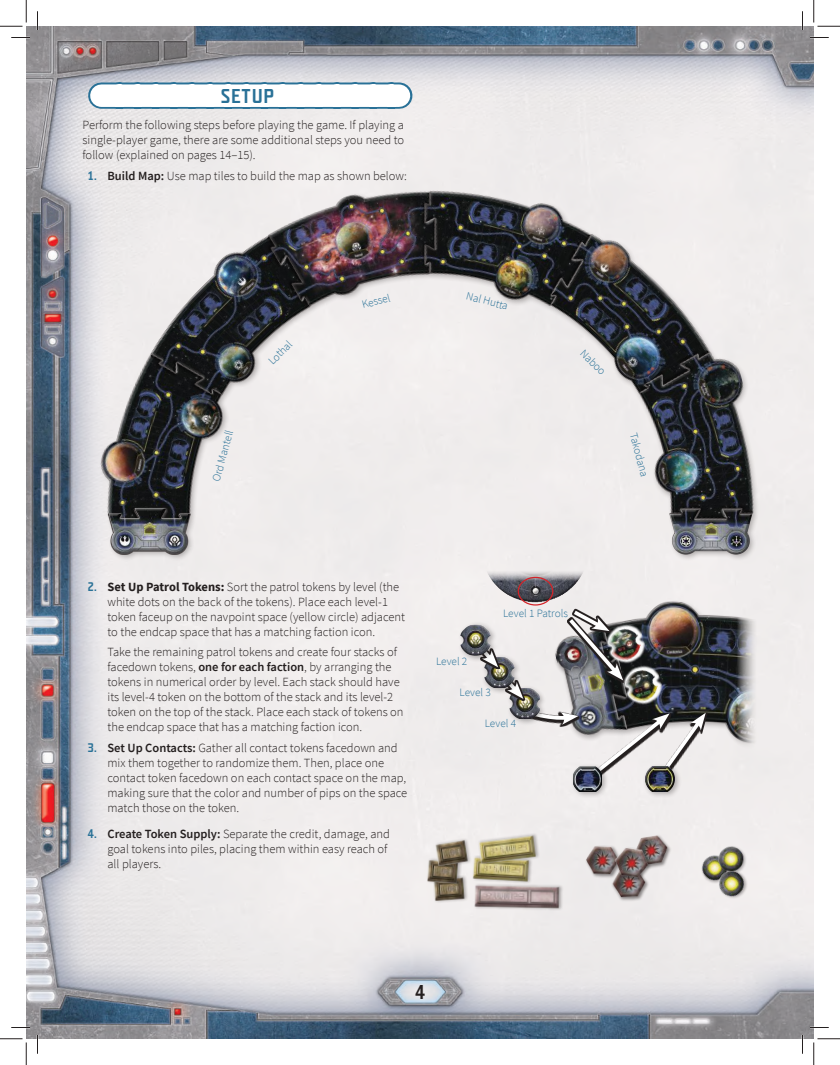
<style>
.page{position:relative;width:840px;height:1065px;background:#fff}
.page>*{position:absolute;margin:0;border:0;box-sizing:border-box;transform-origin:0 0}
.t1{font:20px "Teuton Fett";letter-spacing:.04em;color:#297197}
.t2{font:20px "Teuton Fett";color:#241f1f}
.t3{font:300 12.5px/15px "Source Sans Pro";color:#241f1f}
.t4{font:300 11.25px "Source Sans Pro";color:#297197}
.s1{font-family:"Teuton Fett";font-weight:400;color:#297197}
.s2{font-weight:600}
.s3{font-weight:700}
</style>
<div class="page">
<img style="left:26px;top:26px;width:788px;height:1013px">
<img style="left:688px;top:842px;width:7px;height:53px">
<div style="left:587px;top:586px;width:171px;height:11px;background:#f0eded"></div>
<svg style="left:101px;top:82px;width:298px;height:27px"></svg>
<div style="left:481px;top:654px;width:40px;height:41px;background:#241f1f;opacity:.33"></div>
<div style="left:483px;top:654px;width:34px;height:29px;background:#fff;opacity:.55"></div>
<div style="left:482px;top:662px;width:35px;height:28px;background:#241f1f;opacity:.45"></div>
<svg style="left:480px;top:648px;width:20px;height:21px"></svg>
<svg style="left:479px;top:647px;width:19px;height:20px"></svg>
<div style="left:457px;top:621px;width:40px;height:42px;background:#241f1f;opacity:.33"></div>
<div style="left:459px;top:622px;width:34px;height:29px;background:#fff;opacity:.55"></div>
<div style="left:458px;top:629px;width:35px;height:29px;background:#241f1f;opacity:.45"></div>
<img style="left:706px;top:857px;width:53px;height:53px">
<img style="left:607px;top:901px;width:45px;height:2px">
<img style="left:471px;top:880px;width:93px;height:31px">
<img style="left:423px;top:854px;width:2px;height:32px">
<img style="left:475px;top:830px;width:66px;height:1px">
<svg style="left:425px;top:831px;width:138px;height:79px;background:#bcb3a5"></svg>
<img style="left:580px;top:842px;width:2px;height:38px">
<img style="left:627px;top:829px;width:49px;height:43px">
<svg style="left:582px;top:831px;width:92px;height:70px;background:#baafaf"></svg>
<img style="left:710px;top:838px;width:43px;height:4px">
<svg style="left:695px;top:842px;width:59px;height:61px;background:#c3c0b2"></svg>
<img style="left:505px;top:597px;width:253px;height:206px">
<img style="left:666px;top:545px;width:90px;height:17px">
<div style="left:673px;top:508px;width:82px;height:49px;background:#241f1f;opacity:.45"></div>
<img style="left:462px;top:161px;width:141px;height:10px">
<img style="left:612px;top:338px;width:171px;height:207px">
<div style="left:254px;top:161px;width:208px;height:10px;background:#f1eeee"></div>
<img style="left:77px;top:339px;width:172px;height:208px">
<svg style="left:85px;top:171px;width:693px;height:368px;background:#b6b4b5"></svg>
<img style="left:59px;top:467px;width:181px;height:129px">
<div style="left:106px;top:506px;width:86px;height:45px;background:#fff;opacity:.55"></div>
<div style="left:111px;top:507px;width:81px;height:50px;background:#241f1f;opacity:.45"></div>
<div style="left:484px;top:569px;width:102px;height:13px;background:#f3f0ef"></div>
<div style="left:487px;top:569px;width:100px;height:35px;background:#241f1f;opacity:.45"></div>
<div style="left:518px;top:577px;width:35px;height:29px;border:1px solid #d42429;border-radius:50%"></div>
<svg style="left:11px;top:37px;width:19px;height:1px"></svg>
<svg style="left:810px;top:37px;width:19px;height:1px"></svg>
<svg style="left:11px;top:1027px;width:19px;height:1px"></svg>
<svg style="left:810px;top:1027px;width:19px;height:1px"></svg>
<svg style="left:37px;top:11px;width:1px;height:19px"></svg>
<svg style="left:37px;top:1035px;width:1px;height:19px"></svg>
<svg style="left:802px;top:11px;width:1px;height:19px"></svg>
<svg style="left:802px;top:1035px;width:1px;height:19px"></svg>
<svg style="left:0;top:0;width:27px;height:27px"></svg>
<svg style="left:0;top:1039px;width:27px;height:26px"></svg>
<svg style="left:814px;top:0;width:26px;height:27px"></svg>
<svg style="left:814px;top:1039px;width:26px;height:26px"></svg>
<h1 class="t1" style="left:221px;top:86px;width:55px">SETUP</h1>
<p class="t3" style="left:82px;top:118px;width:323px;text-align:justify">Perform the following steps before playing the game. If playing a single-player game, there are some additional steps you need to follow (explained on pages 14–15).</p>
<p class="t3" style="left:88px;top:168px;width:321px"><span class="s1">1.</span> <span class="s2">Build Map:</span> Use map tiles to build the map as shown below:</p>
<p class="t4" style="left:209px;top:479px;width:54px;rotate:-75deg">Ord Mantell</p>
<p class="t4" style="left:265px;top:358px;width:30px;rotate:-45deg">Lothal</p>
<p class="t4" style="left:360px;top:298px;width:30px;rotate:-15deg">Kessel</p>
<p class="t4" style="left:468px;top:289px;width:44px;rotate:15deg">Nal Hutta</p>
<p class="t4" style="left:587px;top:346px;width:32px;rotate:45deg">Naboo</p>
<p class="t4" style="left:640px;top:431px;width:46px;rotate:75deg">Takodana</p>
<p class="t3" style="left:108px;top:579px;width:299px;text-indent:-20px"><span class="s1">2.</span> <span class="s3">Set Up Patrol Tokens:</span> Sort the patrol tokens by level (the white dots on the back of the tokens). Place each level-1 token faceup on the navpoint space (yellow circle) adjacent to the endcap space that has a matching faction icon.</p>
<p class="t3" style="left:108px;top:645px;width:298px">Take the remaining patrol tokens and create four stacks of facedown tokens, <span class="s2">one for each faction</span>, by arranging the tokens in numerical order by level. Each stack should have its level-4 token on the bottom of the stack and its level-2 token on the top of the stack. Place each stack of tokens on the endcap space that has a matching faction icon.</p>
<p class="t3" style="left:108px;top:740px;width:301px;text-indent:-20px"><span class="s1">3.</span> <span class="s2">Set Up Contacts:</span> Gather all contact tokens facedown and mix them together to randomize them. Then, place one contact token facedown on each contact space on the map, making sure that the color and number of pips on the space match those on the token.</p>
<p class="t3" style="left:108px;top:826px;width:284px;text-indent:-20px"><span class="s1">4.</span> <span class="s2">Create Token Supply:</span> Separate the credit, damage, and goal tokens into piles, placing them within easy reach of all players.</p>
<p class="t4" style="left:503px;top:606px;width:66px">Level 1 Patrols</p>
<p class="t4" style="left:436px;top:654px;width:33px">Level 2</p>
<p class="t4" style="left:460px;top:686px;width:33px">Level 3</p>
<p class="t4" style="left:485px;top:717px;width:33px">Level 4</p>
<h1 class="t2" style="left:415px;top:982px;width:12px">4</h1>
</div>
